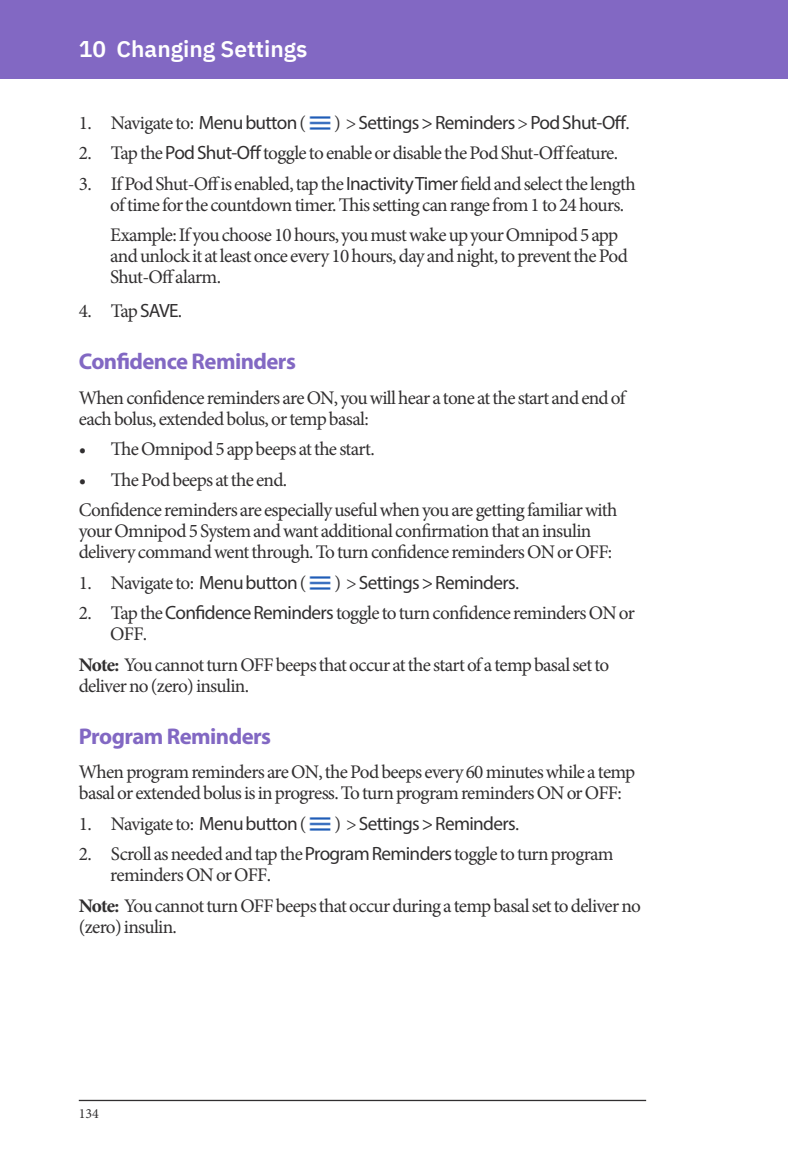
<style>
.page{position:relative;width:788px;height:1166px;background:#fff}
.page>*{position:absolute;margin:0;border:0;box-sizing:border-box;transform-origin:0 0}
.Head2{font:700 22.75px "Myriad Pro";letter-spacing:-.025em;color:#8268c3}
.t1{font:600 22.75px "IBM Plex Sans";color:#fff}
.BodyText{font:19.25px/21px "Minion Pro";letter-spacing:-.035em;color:#312f30}
.BodyTextIndent{font:19.25px/21px "Minion Pro";letter-spacing:-.04em;color:#312f30}
.t2{font:19.25px "Myriad Pro";letter-spacing:-.035em;color:#312f30}
.t3{font:14px "Minion Pro";color:#312f30}
.s1{font-family:"Myriad Pro"}
.s2{font-family:"Minion Pro"}
.s3{font-weight:700}
</style>
<div class="page">
<div style="left:0;top:0;width:788px;height:79px;background:#8268c3"></div>
<hr style="left:79px;top:1099px;width:567px;height:2px;background:#312f30">
<img style="left:309px;top:116px;width:22px;height:14px">
<img style="left:309px;top:576px;width:22px;height:14px">
<img style="left:309px;top:817px;width:22px;height:14px">
<p class="t1" style="left:79px;top:31px;width:230px">10 Changing Settings</p>
<p class="BodyText" style="left:79px;top:112px;width:229px">1. Navigate to: <span class="s1">Menu button</span> (</p>
<p class="t2" style="left:334px;top:110px;width:297px"><span class="s2">) &gt;</span> Settings &gt;Reminders <span class="s2">&gt;</span> Pod Shut-Off<span class="s2">.</span></p>
<p class="BodyText" style="left:79px;top:143px;width:540px">2. Tap the <span class="s1">Pod Shut-Off</span> toggle to enable or disable the Pod Shut-Off feature.</p>
<p class="BodyText" style="left:110px;top:173px;width:527px;text-indent:-32px">3. If Pod Shut-Off is enabled, tap the <span class="s1">Inactivity Timer</span> field and select the length of time for the countdown timer. This setting can range from 1 to 24 hours.</p>
<p class="BodyTextIndent" style="left:110px;top:224px;width:519px">Example: If you choose 10 hours, you must wake up your Omnipod 5 app and unlock it at least once every 10 hours, day and night, to prevent the Pod<br>Shut-Off alarm.</p>
<p class="BodyText" style="left:79px;top:300px;width:105px">4. Tap <span class="s1">SAVE</span>.</p>
<p class="Head2" style="left:79px;top:347px;width:218px">Confidence Reminders</p>
<p class="BodyText" style="left:79px;top:387px;width:548px">When confidence reminders are ON, you will hear a tone at the start and end of each bolus, extended bolus, or temp basal:</p>
<p class="BodyText" style="left:79px;top:438px;width:297px">• The Omnipod 5 app beeps at the start.</p>
<p class="BodyText" style="left:79px;top:469px;width:210px">• The Pod beeps at the end.</p>
<p class="BodyText" style="left:79px;top:499px;width:540px">Confidence reminders are especially useful when you are getting familiar with your Omnipod 5 System and want additional confirmation that an insulin delivery command went through. To turn confidence reminders ON or OFF:</p>
<p class="BodyText" style="left:79px;top:572px;width:229px">1. Navigate to: <span class="s1">Menu button</span> (</p>
<p class="t2" style="left:334px;top:570px;width:186px"><span class="s2">) &gt;</span> Settings &gt;Reminders<span class="s2">.</span></p>
<p class="BodyText" style="left:110px;top:602px;width:526px;text-indent:-32px">2. Tap the <span class="s1">Confidence Reminders</span> toggle to turn confidence reminders ON or<br>OFF.</p>
<p class="BodyText" style="left:79px;top:654px;width:532px"><span class="s3">Note:</span> You cannot turn OFF beeps that occur at the start of a temp basal set to deliver no (zero) insulin.</p>
<p class="Head2" style="left:79px;top:721px;width:194px">Program Reminders</p>
<p class="BodyText" style="left:79px;top:761px;width:558px">When program reminders are ON, the Pod beeps every 60 minutes while a temp basal or extended bolus is in progress. To turn program reminders ON or OFF:</p>
<p class="BodyText" style="left:79px;top:813px;width:229px">1. Navigate to: <span class="s1">Menu button</span> (</p>
<p class="t2" style="left:334px;top:811px;width:186px"><span class="s2">) &gt;</span> Settings &gt;Reminders<span class="s2">.</span></p>
<p class="BodyText" style="left:110px;top:843px;width:505px;text-indent:-32px">2. Scroll as needed and tap the <span class="s1">Program Reminders</span> toggle to turn program reminders ON or OFF.</p>
<p class="BodyText" style="left:79px;top:895px;width:563px"><span class="s3">Note:</span> You cannot turn OFF beeps that occur during a temp basal set to deliver no (zero) insulin.</p>
<p class="t3" style="left:79px;top:1104px;width:22px">134</p>
</div>
